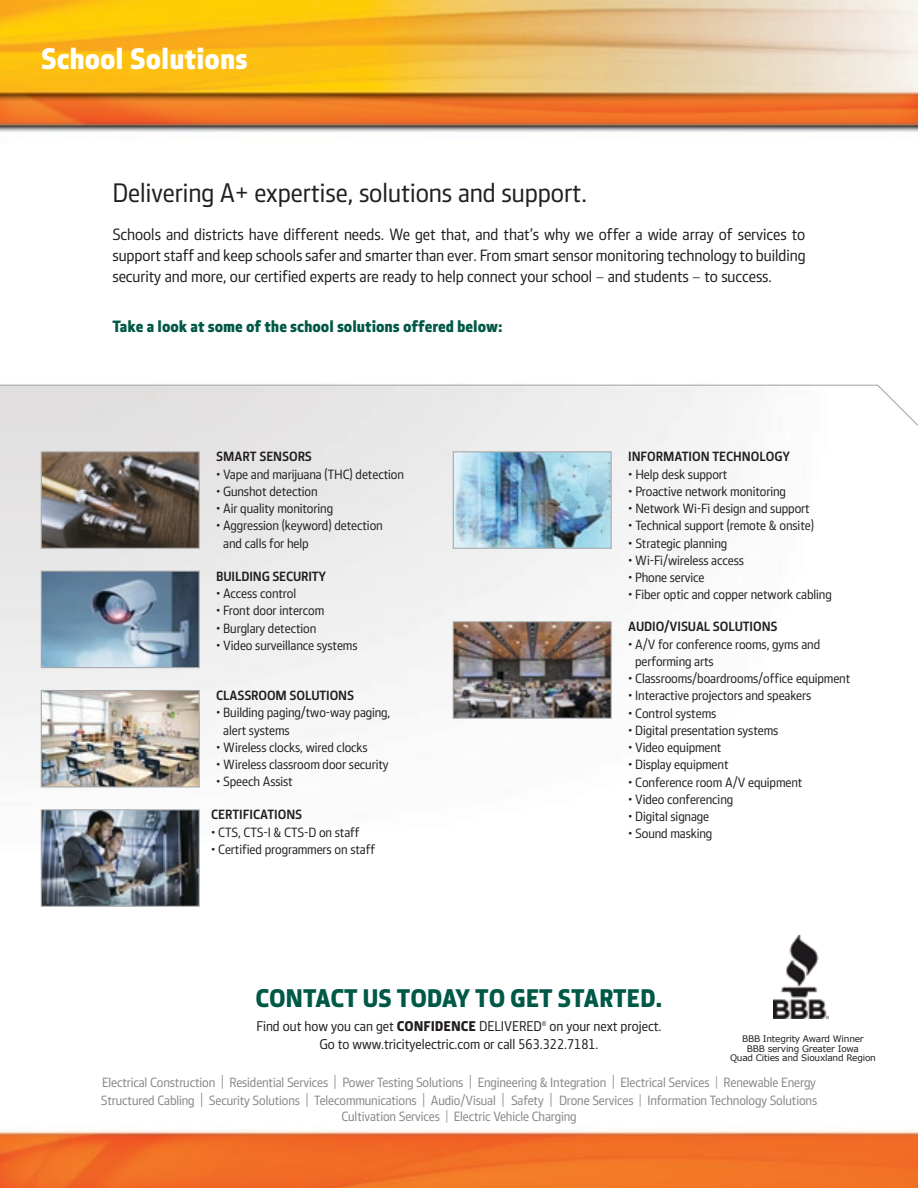
<style>
.page{position:relative;width:918px;height:1188px;background:#fff}
.page>*{position:absolute;margin:0;border:0;box-sizing:border-box;transform-origin:0 0}
.t1{font:800 30px "Chargers Section";color:#fff}
.t2{font:500 27px "Chargers Section";color:#231f20}
.t3{font:800 25.8px "Chargers Section";letter-spacing:-.005em;color:#005847}
.t4{font:500 16.5px/21px "Chargers Section";color:#231f20;text-align:justify}
.t5{font:800 16.5px "Chargers Section";color:#005847}
.t6{font:500 14.25px/18px "Chargers Section";color:#231f20;text-align:center}
.t7{font:500 13.5px/17.2px "Chargers Section";letter-spacing:-.005em;color:#231f20}
.t8{font:500 13.5px/18px "Chargers Section";letter-spacing:-.005em;color:#858789}
.t9{font:700 13.5px "Chargers Section";letter-spacing:-.005em;color:#231f20}
.t10{font:9px/9.8px "Verdana";letter-spacing:-.025em;color:#231f20;text-align:center}
.s1{font-weight:800}
.s2{font-size:15px}
</style>
<div class="page">
<img style="left:0;top:0;width:918px;height:1188px">
<svg style="left:0;top:385px;width:918px;height:41px"></svg>
<img style="left:452px;top:621px;width:160px;height:98px">
<img style="left:40px;top:809px;width:160px;height:98px">
<svg style="left:40px;top:451px;width:160px;height:98px"></svg>
<svg style="left:40px;top:570px;width:160px;height:99px"></svg>
<img style="left:40px;top:689px;width:160px;height:99px">
<img style="left:774px;top:935px;width:55px;height:83px">
<img style="left:452px;top:451px;width:160px;height:98px">
<h1 class="t1" style="left:41px;top:41px;width:209px">School Solutions</h1>
<h2 class="t2" style="left:112px;top:178px;width:476px">Delivering A+ expertise, solutions and support.</h2>
<p class="t4" style="left:112px;top:223px;width:695px">Schools and districts have different needs. We get that, and that’s why we offer a wide array of services to support staff and keep schools safer and smarter than ever. From smart sensor monitoring technology to building security and more, our certified experts are ready to help connect your school – and students – to success.</p>
<p class="t5" style="left:112px;top:316px;width:392px">Take a look at some of the school solutions offered below:</p>
<p class="t9" style="left:216px;top:449px;width:97px">SMART SENSORS</p>
<p class="t7" style="left:216px;top:465px;width:189px">• Vape and marijuana (THC) detection</p>
<p class="t7" style="left:216px;top:483px;width:103px">• Gunshot detection</p>
<p class="t7" style="left:216px;top:500px;width:118px">• Air quality monitoring</p>
<p class="t7" style="left:223px;top:517px;width:161px;text-indent:-7px">• Aggression (keyword) detection and calls for help</p>
<p class="t9" style="left:216px;top:568px;width:112px">BUILDING SECURITY</p>
<p class="t7" style="left:216px;top:585px;width:82px">• Access control</p>
<p class="t7" style="left:216px;top:602px;width:110px">• Front door intercom</p>
<p class="t7" style="left:216px;top:619px;width:102px">• Burglary detection</p>
<p class="t7" style="left:216px;top:637px;width:143px">• Video surveillance systems</p>
<p class="t9" style="left:216px;top:688px;width:139px">CLASSROOM SOLUTIONS</p>
<p class="t7" style="left:223px;top:704px;width:169px;text-indent:-7px">• Building paging/two-way paging, alert systems</p>
<p class="t7" style="left:216px;top:739px;width:153px">• Wireless clocks, wired clocks</p>
<p class="t7" style="left:216px;top:756px;width:174px">• Wireless classroom door security</p>
<p class="t7" style="left:216px;top:773px;width:78px">• Speech Assist</p>
<p class="t9" style="left:211px;top:807px;width:93px">CERTIFICATIONS</p>
<p class="t7" style="left:211px;top:823px;width:150px">• CTS, CTS-I &amp; CTS-D on staff</p>
<p class="t7" style="left:211px;top:841px;width:165px">• Certified programmers on staff</p>
<p class="t9" style="left:628px;top:449px;width:163px">INFORMATION TECHNOLOGY</p>
<p class="t7" style="left:628px;top:465px;width:101px">• Help desk support</p>
<p class="t7" style="left:628px;top:483px;width:159px">• Proactive network monitoring</p>
<p class="t7" style="left:628px;top:500px;width:183px">• Network Wi-Fi design and support</p>
<p class="t7" style="left:628px;top:517px;width:187px">• Technical support (remote &amp; onsite)</p>
<p class="t7" style="left:628px;top:534px;width:100px">• Strategic planning</p>
<p class="t7" style="left:628px;top:552px;width:117px">• Wi-Fi/wireless access</p>
<p class="t7" style="left:628px;top:569px;width:78px">• Phone service</p>
<p class="t7" style="left:628px;top:586px;width:205px">• Fiber optic and copper network cabling</p>
<p class="t9" style="left:628px;top:619px;width:151px">AUDIO/VISUAL SOLUTIONS</p>
<p class="t7" style="left:635px;top:635px;width:187px;text-indent:-7px">• A/V for conference rooms, gyms and performing arts</p>
<p class="t7" style="left:628px;top:670px;width:224px">• Classrooms/boardrooms/office equipment</p>
<p class="t7" style="left:628px;top:687px;width:185px">• Interactive projectors and speakers</p>
<p class="t7" style="left:628px;top:704px;width:90px">• Control systems</p>
<p class="t7" style="left:628px;top:722px;width:152px">• Digital presentation systems</p>
<p class="t7" style="left:628px;top:739px;width:95px">• Video equipment</p>
<p class="t7" style="left:628px;top:756px;width:102px">• Display equipment</p>
<p class="t7" style="left:628px;top:773px;width:176px">• Conference room A/V equipment</p>
<p class="t7" style="left:628px;top:791px;width:106px">• Video conferencing</p>
<p class="t7" style="left:628px;top:808px;width:82px">• Digital signage</p>
<p class="t7" style="left:628px;top:825px;width:86px">• Sound masking</p>
<h3 class="t3" style="left:255px;top:983px;width:409px">CONTACT US TODAY TO GET STARTED.</h3>
<p class="t6" style="left:257px;top:1017px;width:406px">Find out how you can get <span class="s1">CONFIDENCE</span> DELIVERED<sup>®</sup> on your next project.<br>Go to www.tricityelectric.com or call 563.322.7181.</p>
<p class="t10" style="left:730px;top:1034px;width:147px">BBB Integrity Award Winner<br>BBB serving Greater Iowa<br>Quad Cities and Siouxland Region</p>
<p class="t8" style="left:101px;top:1073px;width:718px">Electrical Construction <span class="s2">|</span> Residential Services <span class="s2">|</span> Power Testing Solutions <span class="s2">|</span> Engineering &amp; Integration <span class="s2">|</span> Electrical Services | Renewable Energy<br>Structured Cabling <span class="s2">|</span> Security Solutions <span class="s2">|</span> Telecommunications <span class="s2">|</span> Audio/Visual <span class="s2">|</span> Safety <span class="s2">|</span> Drone Services | Information Technology Solutions</p>
<p class="t8" style="left:341px;top:1107px;width:237px">Cultivation Services | Electric Vehicle Charging</p>
</div>
